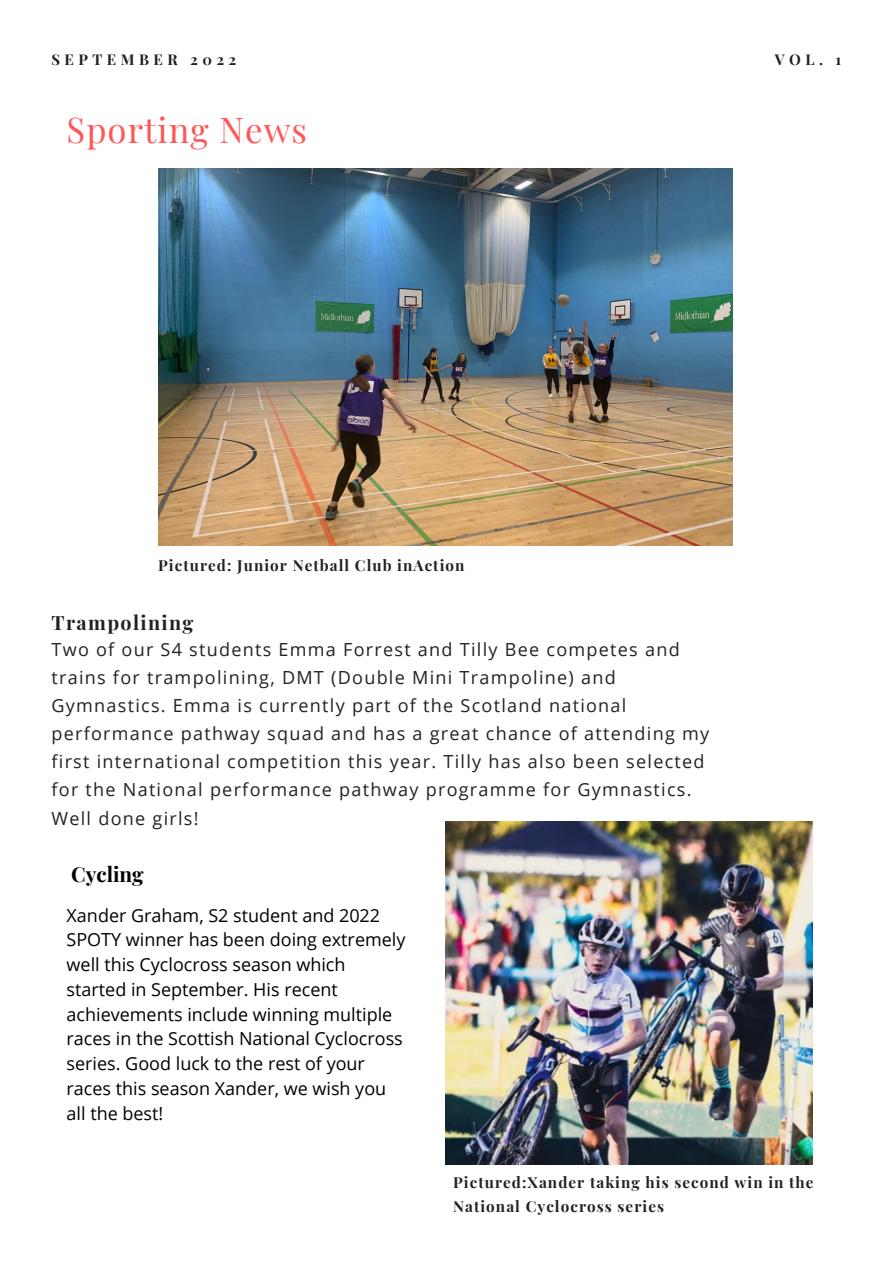
<style>
.page{position:relative;width:893px;height:1264px;background:#fff}
.page>*{position:absolute;margin:0;border:0;box-sizing:border-box;transform-origin:0 0}
.t1{font:34.65px "Playfair Display";letter-spacing:.03em;color:#ff5757}
.t2{font:700 20.7px "Playfair Display";color:#000}
.t3{font:700 19.65px "Playfair Display";letter-spacing:.07em;color:#222}
.t4{font:18px/28px "Open Sans";letter-spacing:.07em;color:#222}
.t5{font:18px/24.8px "Open Sans";color:#000}
.t6{font:700 15.15px/23.5px "Playfair Display";letter-spacing:.07em;color:#222}
.t7{font:700 14.85px "Playfair Display";letter-spacing:.3em;color:#222}
</style>
<div class="page">
<img style="left:158px;top:169px;width:574px;height:376px">
<img style="left:446px;top:821px;width:366px;height:343px">
<p class="t7" style="left:51px;top:49px;width:186px">SEPTEMBER 2022</p>
<p class="t7" style="left:774px;top:49px;width:68px">VOL. 1</p>
<h1 class="t1" style="left:67px;top:106px;width:242px">Sporting News</h1>
<p class="t6" style="left:158px;top:553px;width:308px">Pictured: Junior Netball Club inAction</p>
<p class="t3" style="left:51px;top:608px;width:143px">Trampolining</p>
<p class="t4" style="left:51px;top:634px;width:659px">Two of our S4 students Emma Forrest and Tilly Bee competes and trains for trampolining, DMT (Double Mini Trampoline) and Gymnastics. Emma is currently part of the Scotland national performance pathway squad and has a great chance of attending my first international competition this year. Tilly has also been selected for the National performance pathway programme for Gymnastics.<br>Well done girls!</p>
<p class="t2" style="left:71px;top:859px;width:74px">Cycling</p>
<p class="t5" style="left:67px;top:902px;width:340px">Xander Graham, S2 student and 2022<br>SPOTY winner has been doing extremely well this Cyclocross season which started in September. His recent achievements include winning multiple races in the Scottish National Cyclocross series. Good luck to the rest of your races this season Xander, we wish you all the best!</p>
<p class="t6" style="left:453px;top:1170px;width:362px">Pictured:Xander taking his second win in the<br>National Cyclocross series</p>
</div>
